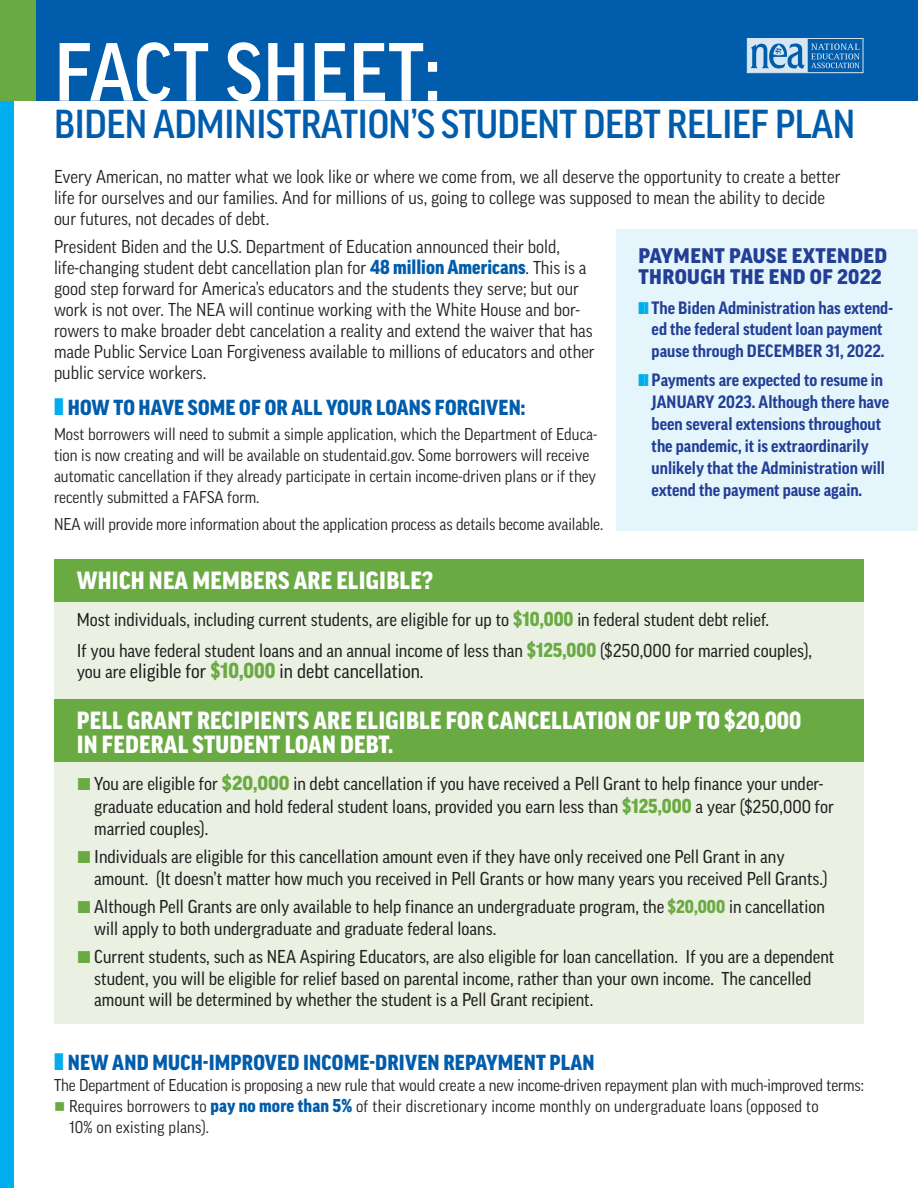
<style>
.page{position:relative;width:918px;height:1188px;background:#fff}
.page>*{position:absolute;margin:0;border:0;box-sizing:border-box;transform-origin:0 0}
.t1{font:500 79.5px "Good Pro Narr";letter-spacing:.01em;color:#fff}
.t2{font:500 39px "Good Pro Narr";letter-spacing:-.015em;color:#015dab}
.subhead{font:900 24px/24px "Good Pro Narr";letter-spacing:.01em;color:#fff}
.subhead-2{font:900 21px "Good Pro Narr";letter-spacing:.01em;color:#015dab}
.subhead-3{font:900 20.4px/21.9px "Good Pro";letter-spacing:.02em;color:#223e96}
.text{font:19.5px "Good Pro Narr News";color:#231f20}
.Bullet{font:18px/21.6px "Good Pro Narr News";color:#231f20}
.text-2{font:18px/21px "Good Pro Narr";color:#231f20}
.subhead-4{font:18px "Good Pro Narr News";color:#231f20}
.text-3{font:18px "Good Pro Narr News";color:#231f20}
.text-4{font:700 17.25px/21.9px "Good Pro Narr";color:#223e96;text-align:center}
.text-5{font:16.5px/21px "Good Pro Narr";color:#231f20}
.s1{font-weight:900;font-size:19.5px;color:#015dab}
.s2{color:#00aeef}
.s3{font-family:"Good Pro Narr";font-weight:900;font-size:19.5px;color:#6aaa43}
.s4{font-size:18px}
.s5{font-family:"Good Pro Narr";font-weight:900;font-size:21px;color:#6aaa43}
.s6{font-family:"Good Pro";font-weight:900;font-size:19.5px;color:#6aaa43}
.s7{font-family:"Good Pro Narr";font-weight:900;color:#6aaa43}
.s8{color:#6aaa43}
.s9{font-weight:900;font-size:18px;color:#015dab}
</style>
<div class="page">
<div style="left:0;top:96px;width:14px;height:1092px;background:#00aeef"></div>
<div style="left:55px;top:584px;width:809px;height:440px;background:#eaf1e2"></div>
<div style="left:54px;top:700px;width:810px;height:62px;background:#6aaa43"></div>
<div style="left:54px;top:559px;width:810px;height:42px;background:#6aaa43"></div>
<div style="left:0;top:0;width:918px;height:101px;background:#015dab"></div>
<div style="left:0;top:0;width:36px;height:101px;background:#6aaa43"></div>
<svg style="left:749px;top:40px;width:111px;height:31px"></svg>
<div style="left:747px;top:38px;width:116px;height:35px;border:1px solid #fff"></div>
<div style="left:617px;top:229px;width:301px;height:302px;background:#e5f5fc"></div>
<p class="t1" style="left:54px;top:27px;width:388px">FACT SHEET:</p>
<p class="t2" style="left:54px;top:102px;width:803px">BIDEN ADMINISTRATION’S STUDENT DEBT RELIEF PLAN</p>
<p class="text-2" style="left:54px;top:166px;width:788px">Every American, no matter what we look like or where we come from, we all deserve the opportunity to create a better life for ourselves and our families. And for millions of us, going to college was supposed to mean the ability to decide our futures, not decades of debt.</p>
<p class="text-2" style="left:54px;top:236px;width:542px">President Biden and the U.S. Department of Education announced their bold, life-changing student debt cancellation plan for <span class="s1">48 million Americans</span>. This is a good step forward for America’s educators and the students they serve; but our work is not over. The NEA will continue working with the White House and bor&shy;rowers to make broader debt cancelation a reality and extend the waiver that has made Public Service Loan Forgiveness available to millions of educators and other public service workers.</p>
<p class="subhead-2" style="left:68px;top:396px;width:459px">HOW TO HAVE SOME OF OR ALL YOUR LOANS FORGIVEN:</p>
<p class="text-5" style="left:54px;top:423px;width:545px">Most borrowers will need to submit a simple application, which the Department of Educa&shy;tion is now creating and will be available on studentaid.gov. Some borrowers will receive automatic cancellation if they already participate in certain income-driven plans or if they recently submitted a FAFSA form.</p>
<p class="text-5" style="left:54px;top:514px;width:551px">NEA will provide more information about the application process as details become available.</p>
<p class="subhead-3" style="left:638px;top:244px;width:250px">PAYMENT PAUSE EXTENDED<br>THROUGH THE END OF 2022</p>
<p class="text-4" style="left:638px;top:296px;width:256px"><span class="s2">❚❙</span> The Biden Administration has extend&shy;ed the federal student loan payment pause through DECEMBER 31, 2022.</p>
<p class="text-4" style="left:652px;top:369px;width:239px;text-align:left;text-indent:-13px"><span class="s2">❚❙</span> Payments are expected to resume in JANUARY 2023. Although there have been several extensions throughout the pandemic, it is extraordinarily unlikely that the Administration will extend the payment pause again.</p>
<p class="subhead" style="left:77px;top:568px;width:358px">WHICH NEA MEMBERS ARE ELIGIBLE?</p>
<p class="subhead-4" style="left:77px;top:610px;width:694px">Most individuals, including current students, are eligible for up to <span class="s3">$10,000</span> in federal student debt relief.</p>
<p class="text-3" style="left:77px;top:640px;width:737px">If you have federal student loans and an annual income of less than <span class="s3">$125,000</span> ($250,000 for married couples),</p>
<p class="text" style="left:77px;top:660px;width:348px"><span class="s4">you are</span> eligible for <span class="s5">$10,000</span> in debt cancellation<span class="s4">.</span></p>
<p class="subhead" style="left:77px;top:708px;width:726px">PELL GRANT RECIPIENTS ARE ELIGIBLE FOR CANCELLATION OF UP TO $20,000<br>IN FEDERAL STUDENT LOAN DEBT.</p>
<p class="Bullet" style="left:94px;top:772px;width:741px;line-height:23.4px">You are eligible for <span class="s6">$20,000</span> in debt cancellation if you have received a Pell Grant to help finance your under&shy;graduate education and hold federal student loans, provided you earn less than <span class="s3">$125,000</span> a year ($250,000 for</p>
<p class="Bullet" style="left:94px;top:818px;width:116px">married couples).</p>
<p class="Bullet" style="left:94px;top:846px;width:735px">Individuals are eligible for this cancellation amount even if they have only received one Pell Grant in any amount. (It doesn’t matter how much you received in Pell Grants or how many years you received Pell Grants.)</p>
<p class="Bullet" style="left:94px;top:896px;width:732px">Although Pell Grants are only available to help finance an undergraduate program, the <span class="s7">$20,000</span> in cancellation will apply to both undergraduate and graduate federal loans.</p>
<p class="Bullet" style="left:94px;top:946px;width:742px">Current students, such as NEA Aspiring Educators, are also eligible for loan cancellation. If you are a dependent student, you will be eligible for relief based on parental income, rather than your own income. The cancelled amount will be determined by whether the student is a Pell Grant recipient.</p>
<p class="subhead-2" style="left:68px;top:1051px;width:528px">NEW AND MUCH-IMPROVED INCOME-DRIVEN REPAYMENT PLAN</p>
<p class="text-5" style="left:54px;top:1074px;width:811px">The Department of Education is proposing a new rule that would create a new income-driven repayment plan with much-improved terms:</p>
<p class="text-5" style="left:69px;top:1095px;width:751px;text-indent:-15px"><span class="s8">■</span> Requires borrowers to <span class="s9">pay no more than 5%</span> of their discretionary income monthly on undergraduate loans (opposed to<br>10% on existing plans).</p>
</div>
